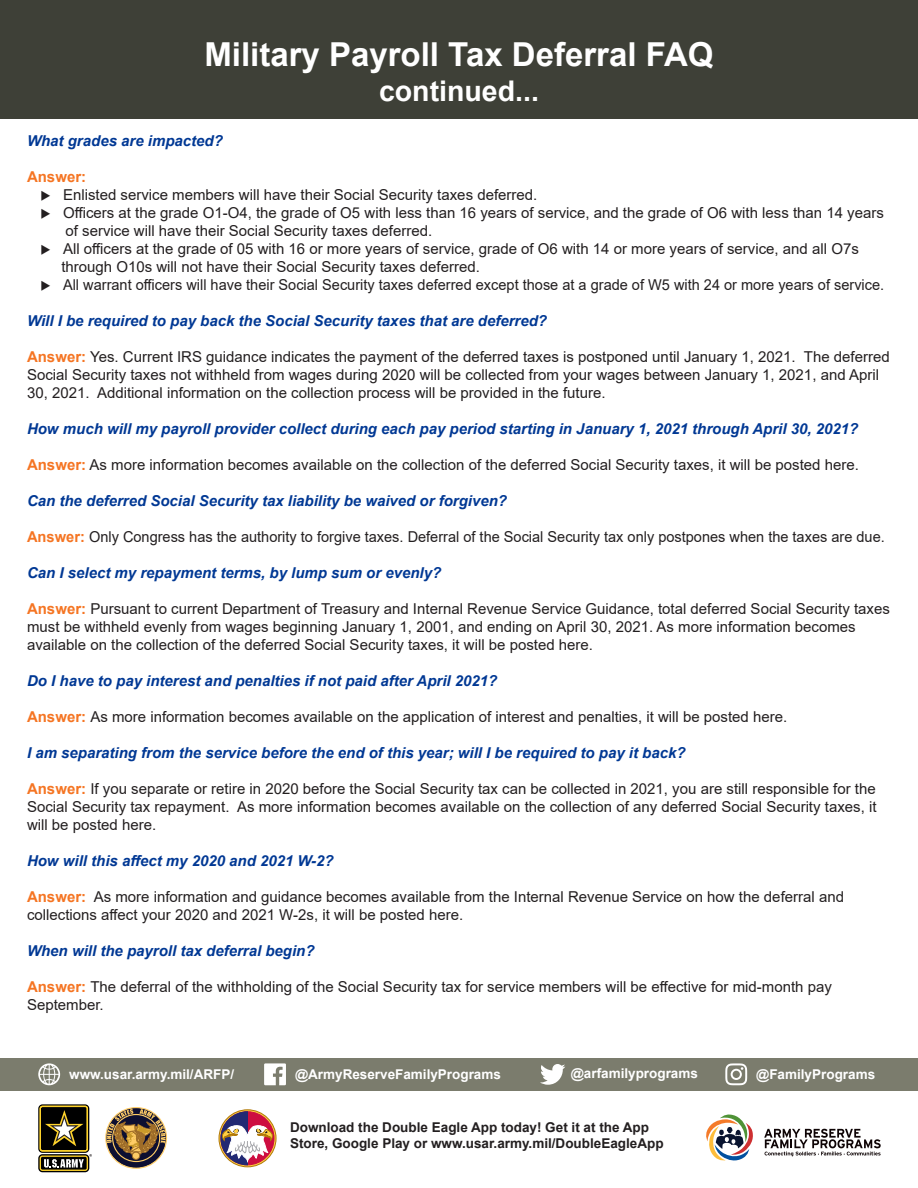
<style>
.page{position:relative;width:918px;height:1188px;background:#fff}
.page>*{position:absolute;margin:0;border:0;box-sizing:border-box;transform-origin:0 0}
.t1{font:700 33px "Arial";color:#fff}
.t2{font:700 28.5px "Arial";color:#fff}
.t3{font:15px/18px "Arial";color:#231f20}
.t4{font:italic 700 15px "Arial";color:#003894}
.t5{font:700 15px "Arial";color:#f57523}
.t6{font:700 13.5px/16.2px "Arial";color:#231f20}
.t7{font:700 13.5px "Arial";color:#fff}
.s1{font-weight:700;color:#f57523}
</style>
<div class="page">
<div style="left:0;top:1058px;width:918px;height:33px;background:#7b7c6d"></div>
<svg style="left:38px;top:1063px;width:22px;height:22px"></svg>
<svg style="left:264px;top:1063px;width:22px;height:22px"></svg>
<svg style="left:540px;top:1064px;width:25px;height:21px"></svg>
<svg style="left:725px;top:1063px;width:22px;height:22px"></svg>
<svg style="left:38px;top:1154px;width:51px;height:18px"></svg>
<svg style="left:38px;top:1104px;width:51px;height:49px"></svg>
<svg style="left:40px;top:1106px;width:52px;height:65px;background:#5a5234"></svg>
<svg style="left:105px;top:1107px;width:62px;height:62px"></svg>
<svg style="left:764px;top:1129px;width:117px;height:27px"></svg>
<svg style="left:706px;top:1114px;width:47px;height:47px"></svg>
<div style="left:219px;top:1110px;width:57px;height:57px;border:1px solid #b07807;border-radius:50%"></div>
<svg style="left:221px;top:1112px;width:52px;height:53px"></svg>
<div style="left:0;top:0;width:918px;height:119px;background:#3e4037"></div>
<p class="t1" style="left:204px;top:32px;width:511px">Military Payroll Tax Deferral FAQ</p>
<p class="t2" style="left:379px;top:71px;width:161px">continued...</p>
<p class="t4" style="left:27px;top:131px;width:197px">What grades are impacted?</p>
<p class="t5" style="left:27px;top:166px;width:61px">Answer:</p>
<p class="t3" style="left:40px;top:186px;width:498px">◆ Enlisted service members will have their Social Security taxes deferred.</p>
<p class="t3" style="left:66px;top:204px;width:820px;text-indent:-25px">◆ Officers at the grade O1-O4, the grade of O5 with less than 16 years of service, and the grade of O6 with less than 14 years of service will have their Social Security taxes deferred.</p>
<p class="t3" style="left:61px;top:240px;width:799px;text-indent:-21px">◆ All officers at the grade of 05 with 16 or more years of service, grade of O6 with 14 or more years of service, and all O7s through O10s will not have their Social Security taxes deferred.</p>
<p class="t3" style="left:40px;top:276px;width:845px">◆ All warrant officers will have their Social Security taxes deferred except those at a grade of W5 with 24 or more years of service.</p>
<p class="t4" style="left:27px;top:311px;width:522px">Will I be required to pay back the Social Security taxes that are deferred?</p>
<p class="t3" style="left:27px;top:348px;width:864px"><span class="s1">Answer:</span> Yes. Current IRS guidance indicates the payment of the deferred taxes is postponed until January 1, 2021. The deferred<br>Social Security taxes not withheld from wages during 2020 will be collected from your wages between January 1, 2021, and April<br>30, 2021. Additional information on the collection process will be provided in the future.</p>
<p class="t4" style="left:27px;top:419px;width:833px">How much will my payroll provider collect during each pay period starting in January 1, 2021 through April 30, 2021?</p>
<p class="t3" style="left:27px;top:456px;width:834px"><span class="s1">Answer:</span> As more information becomes available on the collection of the deferred Social Security taxes, it will be posted here.</p>
<p class="t4" style="left:27px;top:491px;width:482px">Can the deferred Social Security tax liability be waived or forgiven?</p>
<p class="t3" style="left:27px;top:528px;width:859px"><span class="s1">Answer:</span> Only Congress has the authority to forgive taxes. Deferral of the Social Security tax only postpones when the taxes are due.</p>
<p class="t4" style="left:27px;top:563px;width:416px">Can I select my repayment terms, by lump sum or evenly?</p>
<p class="t3" style="left:27px;top:600px;width:864px"><span class="s1">Answer:</span> Pursuant to current Department of Treasury and Internal Revenue Service Guidance, total deferred Social Security taxes must be withheld evenly from wages beginning January 1, 2001, and ending on April 30, 2021. As more information becomes available on the collection of the deferred Social Security taxes, it will be posted here.</p>
<p class="t4" style="left:27px;top:671px;width:472px">Do I have to pay interest and penalties if not paid after April 2021?</p>
<p class="t3" style="left:27px;top:708px;width:762px"><span class="s1">Answer:</span> As more information becomes available on the application of interest and penalties, it will be posted here.</p>
<p class="t4" style="left:27px;top:743px;width:660px">I am separating from the service before the end of this year; will I be required to pay it back?</p>
<p class="t3" style="left:27px;top:780px;width:851px;text-align:justify"><span class="s1">Answer:</span> If you separate or retire in 2020 before the Social Security tax can be collected in 2021, you are still responsible for the Social Security tax repayment. As more information becomes available on the collection of any deferred Social Security taxes, it will be posted here.</p>
<p class="t4" style="left:27px;top:851px;width:308px">How will this affect my 2020 and 2021 W-2?</p>
<p class="t3" style="left:27px;top:888px;width:819px"><span class="s1">Answer:</span> As more information and guidance becomes available from the Internal Revenue Service on how the deferral and collections affect your 2020 and 2021 W-2s, it will be posted here.</p>
<p class="t4" style="left:27px;top:941px;width:289px">When will the payroll tax deferral begin?</p>
<p class="t3" style="left:27px;top:978px;width:806px"><span class="s1">Answer:</span> The deferral of the withholding of the Social Security tax for service members will be effective for mid-month pay<br>September.</p>
<p class="t7" style="left:69px;top:1064px;width:167px">www.usar.army.mil/ARFP/</p>
<p class="t7" style="left:295px;top:1065px;width:207px">@ArmyReserveFamilyPrograms</p>
<p class="t7" style="left:571px;top:1063px;width:129px">@arfamilyprograms</p>
<p class="t7" style="left:756px;top:1065px;width:120px">@FamilyPrograms</p>
<p class="t6" style="left:290px;top:1119px;width:375px">Download the Double Eagle App today! Get it at the App<br>Store, Google Play or www.usar.army.mil/DoubleEagleApp</p>
</div>
